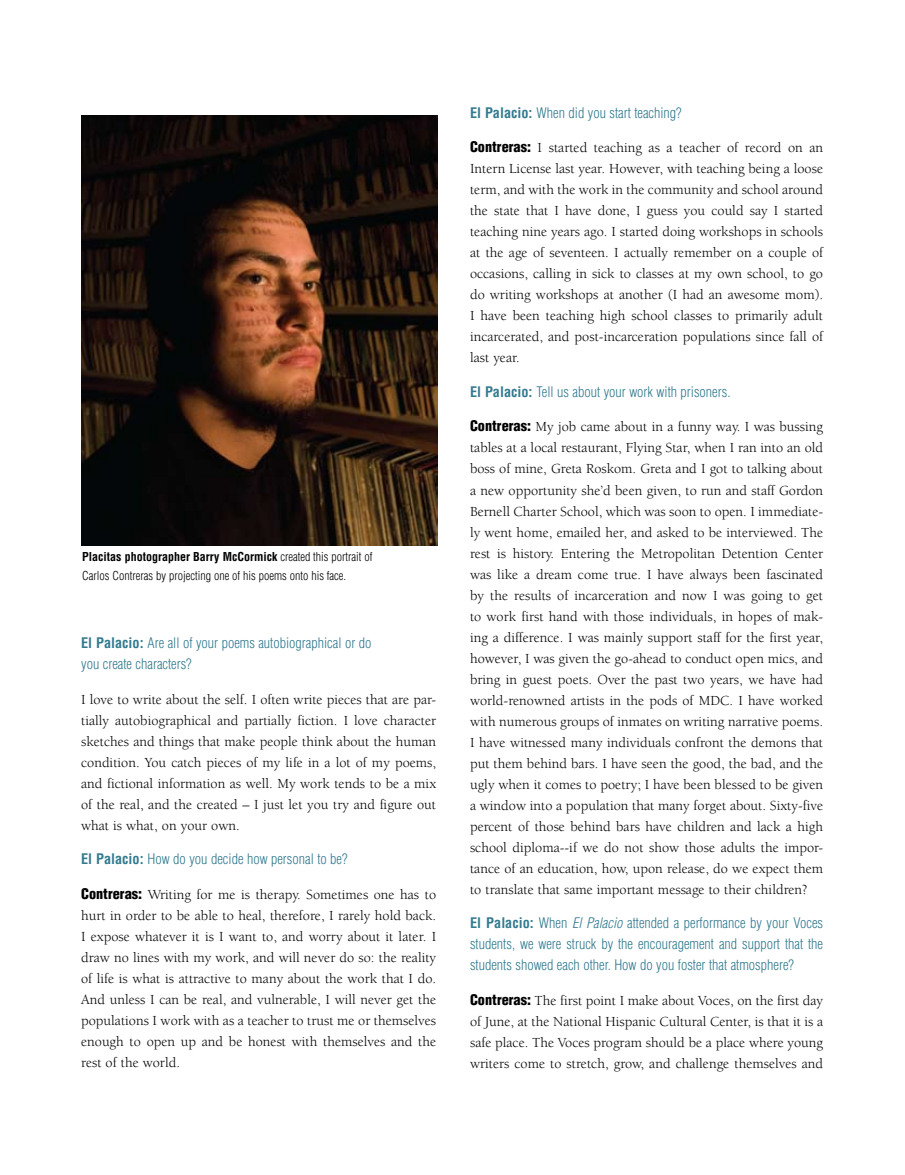
<style>
.page{position:relative;width:905px;height:1175px;background:#fff}
.page>*{position:absolute;margin:0;border:0;box-sizing:border-box;transform-origin:0 0}
.t1{font:14.25px/21px "Berkeley";color:#000;text-align:justify}
.t2{font:300 condensed 14.25px/21px "Helvetica";color:#327a8f}
.t3{font:300 condensed 12px/19.5px "Helvetica";color:#000}
.s1{font-weight:700}
.s2{font-family:"Helvetica";font-weight:900;font-stretch:condensed}
.s3{font-style:italic}
</style>
<div class="page">
<img style="left:81px;top:115px;width:356px;height:430px">
<p class="t3" style="left:82px;top:546px;width:292px"><span class="s1">Placitas photographer Barry McCormick</span> created this portrait of<br>Carlos Contreras by projecting one of his poems onto his face.</p>
<p class="t2" style="left:81px;top:632px;width:292px"><span class="s1">El Palacio:</span> Are all of your poems autobiographical or do you create characters?</p>
<p class="t1" style="left:81px;top:689px;width:356px">I love to write about the self. I often write pieces that are par&shy;tially autobiographical and partially fiction. I love character sketches and things that make people think about the human condition. You catch pieces of my life in a lot of my poems, and fictional information as well. My work tends to be a mix of the real, and the created – I just let you try and figure out what is what, on your own.</p>
<p class="t2" style="left:81px;top:848px;width:268px"><span class="s1">El Palacio:</span> How do you decide how personal to be?</p>
<p class="t1" style="left:81px;top:884px;width:356px"><span class="s2">Contreras:</span> Writing for me is therapy. Sometimes one has to hurt in order to be able to heal, therefore, I rarely hold back.<br>I expose whatever it is I want to, and worry about it later. I draw no lines with my work, and will never do so: the reality of life is what is attractive to many about the work that I do.<br>And unless I can be real, and vulnerable, I will never get the populations I work with as a teacher to trust me or themselves enough to open up and be honest with themselves and the rest of the world.</p>
<p class="t2" style="left:470px;top:102px;width:213px"><span class="s1">El Palacio:</span> When did you start teaching?</p>
<p class="t1" style="left:470px;top:138px;width:354px"><span class="s2">Contreras:</span> I started teaching as a teacher of record on an Intern License last year. However, with teaching being a loose term, and with the work in the community and school around the state that I have done, I guess you could say I started teaching nine years ago. I started doing workshops in schools at the age of seventeen. I actually remember on a couple of occasions, calling in sick to classes at my own school, to go do writing workshops at another (I had an awesome mom).<br>I have been teaching high school classes to primarily adult incarcerated, and post-incarceration populations since fall of last year.</p>
<p class="t2" style="left:470px;top:381px;width:262px"><span class="s1">El Palacio:</span> Tell us about your work with prisoners.</p>
<p class="t1" style="left:470px;top:417px;width:354px"><span class="s2">Contreras:</span> My job came about in a funny way. I was bussing tables at a local restaurant, Flying Star, when I ran into an old boss of mine, Greta Roskom. Greta and I got to talking about a new opportunity she’d been given, to run and staff Gordon Bernell Charter School, which was soon to open. I immediate&shy;ly went home, emailed her, and asked to be interviewed. The rest is history. Entering the Metropolitan Detention Center was like a dream come true. I have always been fascinated by the results of incarceration and now I was going to get to work first hand with those individuals, in hopes of mak&shy;ing a difference. I was mainly support staff for the first year, however, I was given the go-ahead to conduct open mics, and bring in guest poets. Over the past two years, we have had world-renowned artists in the pods of MDC. I have worked with numerous groups of inmates on writing narrative poems.<br>I have witnessed many individuals confront the demons that put them behind bars. I have seen the good, the bad, and the ugly when it comes to poetry; I have been blessed to be given a window into a population that many forget about. Sixty-five percent of those behind bars have children and lack a high school diploma--if we do not show those adults the impor&shy;tance of an education, how, upon release, do we expect them to translate that same important message to their children?</p>
<p class="t2" style="left:470px;top:912px;width:354px;text-align:justify"><span class="s1">El Palacio:</span> When <span class="s3">El Palacio</span> attended a performance by your Voces students, we were struck by the encouragement and support that the students showed each other. How do you foster that atmosphere?</p>
<p class="t1" style="left:470px;top:990px;width:354px"><span class="s2">Contreras:</span> The first point I make about Voces, on the first day of June, at the National Hispanic Cultural Center, is that it is a safe place. The Voces program should be a place where young writers come to stretch, grow, and challenge themselves and</p>
</div>
